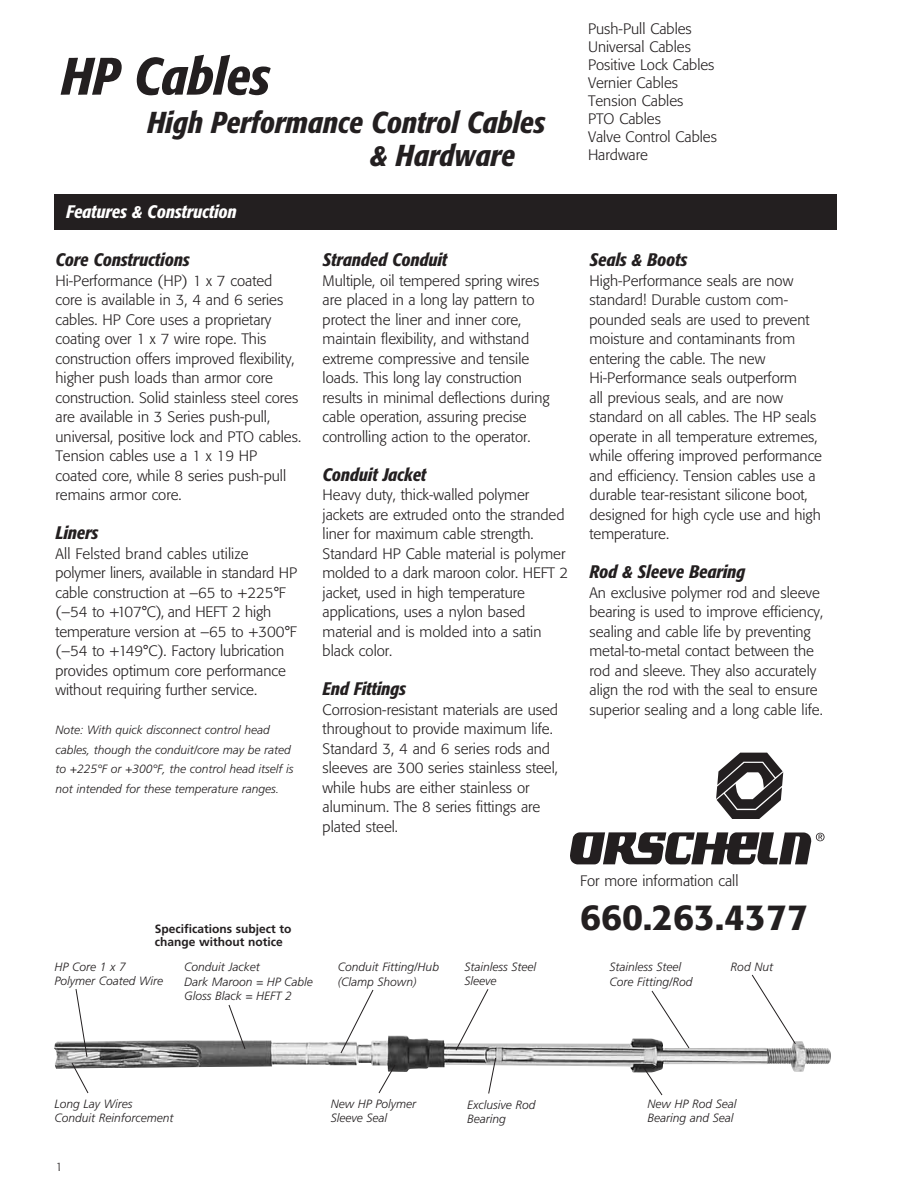
<style>
.page{position:relative;width:918px;height:1188px;background:#fff}
.page>*{position:absolute;margin:0;border:0;box-sizing:border-box;transform-origin:0 0}
.t1{font:italic 500 condensed 52.2px "Formata";color:#231f20}
.t2{font:500 36px "Formata";color:#231f20}
.t3{font:italic 500 condensed 30px/33px "Formata";color:#231f20}
.t4{font:italic 500 condensed 18px "Formata";color:#231f20}
.t5{font:italic 500 condensed 18px "Formata";color:#fff}
.t6{font:300 15px/19.5px "Formata";color:#231f20}
.t7{font:italic 300 12px/14.4px "Frutiger";color:#231f20}
.t8{font:700 12px/13.5px "Frutiger";color:#231f20}
.t9{font:300 12px "Formata";color:#231f20}
</style>
<div class="page">
<svg style="left:716px;top:753px;width:67px;height:66px"></svg>
<svg style="left:570px;top:832px;width:254px;height:32px"></svg>
<div style="left:54px;top:194px;width:783px;height:36px;background:#231f20"></div>
<img style="left:54px;top:1036px;width:777px;height:37px">
<svg style="left:71px;top:989px;width:18px;height:105px"></svg>
<svg style="left:228px;top:1005px;width:18px;height:45px"></svg>
<svg style="left:642px;top:1065px;width:21px;height:31px"></svg>
<svg style="left:378px;top:1064px;width:18px;height:30px"></svg>
<svg style="left:488px;top:1057px;width:9px;height:37px"></svg>
<svg style="left:340px;top:989px;width:34px;height:65px"></svg>
<svg style="left:455px;top:989px;width:34px;height:62px"></svg>
<svg style="left:651px;top:990px;width:39px;height:59px"></svg>
<svg style="left:751px;top:974px;width:45px;height:71px"></svg>
<h1 class="t1" style="left:61px;top:45px;width:210px">HP Cables</h1>
<h3 class="t3" style="left:370px;top:106px;width:177px;text-indent:-223px">High Performance Control Cables &amp; Hardware</h3>
<p class="t5" style="left:66px;top:200px;width:172px">Features &amp; Construction</p>
<p class="t4" style="left:323px;top:249px;width:126px">Stranded Conduit</p>
<p class="t6" style="left:323px;top:271px;width:229px">Multiple, oil tempered spring wires are placed in a long lay pattern to protect the liner and inner core, maintain flexibility, and withstand extreme compressive and tensile loads. This long lay construction results in minimal deflections during cable operation, assuring precise controlling action to the operator.</p>
<p class="t4" style="left:323px;top:463px;width:105px">Conduit Jacket</p>
<p class="t6" style="left:323px;top:485px;width:247px">Heavy duty, thick-walled polymer jackets are extruded onto the stranded liner for maximum cable strength.<br>Standard HP Cable material is polymer molded to a dark maroon color. HEFT 2 jacket, used in high temperature applications, uses a nylon based material and is molded into a satin black color.</p>
<p class="t4" style="left:323px;top:678px;width:85px">End Fittings</p>
<p class="t6" style="left:323px;top:700px;width:237px">Corrosion-resistant materials are used throughout to provide maximum life.<br>Standard 3, 4 and 6 series rods and sleeves are 300 series stainless steel, while hubs are either stainless or aluminum. The 8 series fittings are plated steel.</p>
<p class="t4" style="left:55px;top:249px;width:135px">Core Constructions</p>
<p class="t6" style="left:55px;top:271px;width:247px">Hi-Performance (HP) 1 x 7 coated core is available in 3, 4 and 6 series cables. HP Core uses a proprietary coating over 1 x 7 wire rope. This construction offers improved flexibility, higher push loads than armor core construction. Solid stainless steel cores are available in 3 Series push-pull, universal, positive lock and PTO cables.<br>Tension cables use a 1 x 19 HP coated core, while 8 series push-pull remains armor core.</p>
<p class="t4" style="left:55px;top:522px;width:44px">Liners</p>
<p class="t6" style="left:55px;top:544px;width:243px">All Felsted brand cables utilize polymer liners, available in standard HP cable construction at –65 to +225°F (–54 to +107°C), and HEFT 2 high temperature version at –65 to +300°F (–54 to +149°C). Factory lubrication provides optimum core performance without requiring further service.</p>
<p class="t7" style="left:55px;top:720px;width:240px;line-height:19.5px">Note: With quick disconnect control head cables, though the conduit/core may be rated to +225°F or +300°F, the control head itself is not intended for these temperature ranges.</p>
<p class="t6" style="left:588px;top:20px;width:131px;line-height:18px">Push-Pull Cables<br>Universal Cables<br>Positive Lock Cables<br>Vernier Cables<br>Tension Cables<br>PTO Cables<br>Valve Control Cables<br>Hardware</p>
<p class="t4" style="left:590px;top:249px;width:99px">Seals &amp; Boots</p>
<p class="t6" style="left:590px;top:271px;width:234px">High-Performance seals are now standard! Durable custom com&shy;pounded seals are used to prevent moisture and contaminants from entering the cable. The new<br>Hi-Performance seals outperform<br>all previous seals, and are now standard on all cables. The HP seals operate in all temperature extremes, while offering improved performance and efficiency. Tension cables use a durable tear-resistant silicone boot, designed for high cycle use and high temperature.</p>
<p class="t4" style="left:590px;top:561px;width:157px">Rod &amp; Sleeve Bearing</p>
<p class="t6" style="left:590px;top:583px;width:235px">An exclusive polymer rod and sleeve bearing is used to improve efficiency, sealing and cable life by preventing metal-to-metal contact between the rod and sleeve. They also accurately align the rod with the seal to ensure superior sealing and a long cable life.</p>
<p class="t8" style="left:155px;top:922px;width:138px">Specifications subject to change without notice</p>
<p class="t6" style="left:580px;top:872px;width:160px">For more information call</p>
<h2 class="t2" style="left:580px;top:895px;width:229px">660.263.4377</h2>
<p class="t7" style="left:55px;top:960px;width:110px">HP Core 1 x 7<br>Polymer Coated Wire</p>
<p class="t7" style="left:184px;top:960px;width:130px">Conduit Jacket<br>Dark Maroon = HP Cable<br>Gloss Black = HEFT 2</p>
<p class="t7" style="left:338px;top:960px;width:103px">Conduit Fitting/Hub (Clamp Shown)</p>
<p class="t7" style="left:464px;top:960px;width:73px">Stainless Steel<br>Sleeve</p>
<p class="t7" style="left:610px;top:960px;width:85px">Stainless Steel<br>Core Fitting/Rod</p>
<p class="t7" style="left:731px;top:960px;width:44px">Rod Nut</p>
<p class="t7" style="left:54px;top:1096px;width:121px">Long Lay Wires<br>Conduit Reinforcement</p>
<p class="t9" style="left:56px;top:1160px;width:8px">1</p>
<p class="t7" style="left:331px;top:1097px;width:87px">New HP Polymer<br>Sleeve Seal</p>
<p class="t7" style="left:467px;top:1098px;width:70px">Exclusive Rod<br>Bearing</p>
<p class="t7" style="left:647px;top:1096px;width:91px">New HP Rod Seal<br>Bearing and Seal</p>
</div>
